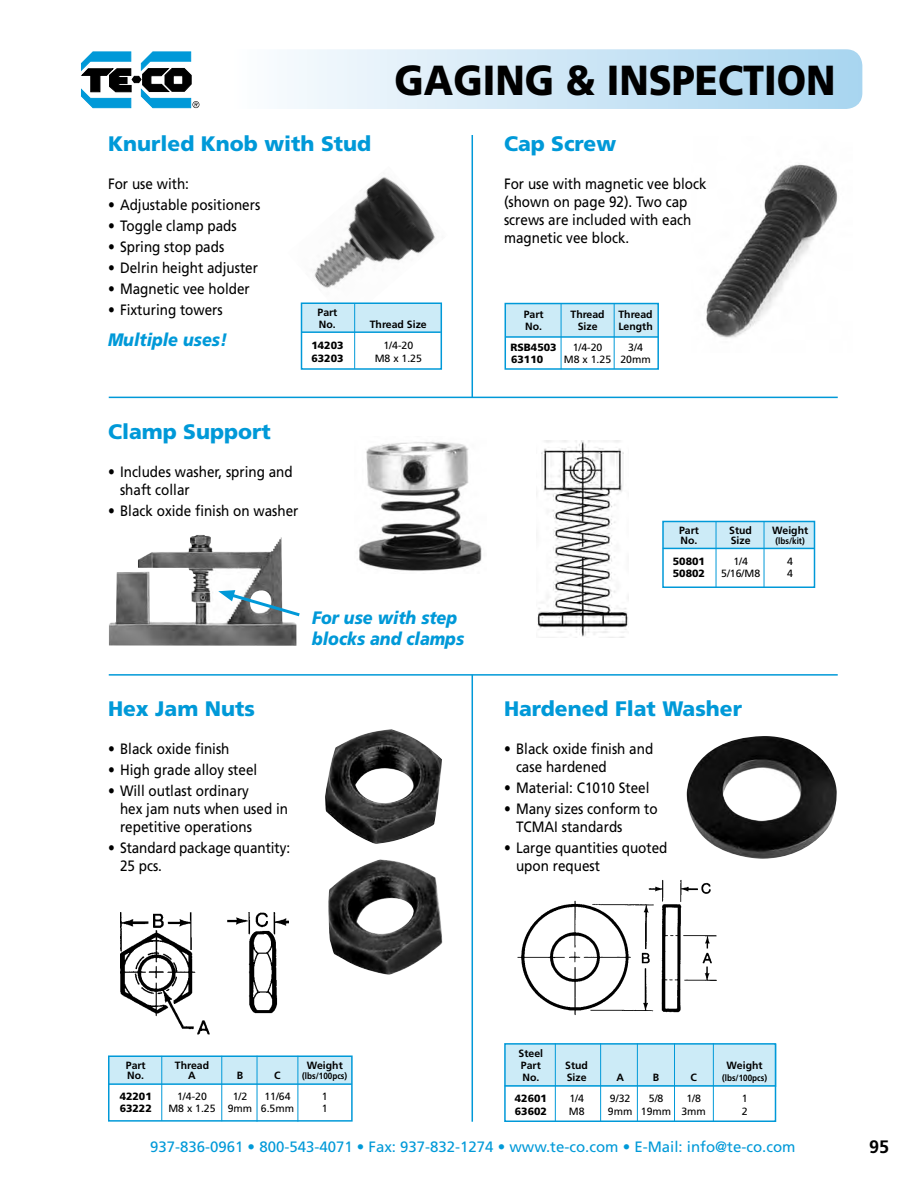
<style>
.page{position:relative;width:918px;height:1188px;background:#fff}
.page>*{position:absolute;margin:0;border:0;box-sizing:border-box;transform-origin:0 0}
.t1{font:900 42px "Frutiger";color:#000;scale:.9 1}
.t2{font:900 21px "Frutiger";color:#0099d8}
.t3{font:italic 900 18px/21px "Frutiger";color:#0099d8;scale:.9 1}
.t4{font:700 18px "Frutiger";color:#000}
.t5{font:15px/18px "Frutiger";color:#000;scale:.9 1}
.t6{font:15px "Frutiger";color:#0099d8}
.t7{font:700 10.5px/12px "Frutiger";color:#000}
.t8{font:10.5px "Frutiger";color:#000}
.t9{font:900 10.5px "Frutiger";color:#000}
.t10{font:700 9px "Frutiger";color:#000;scale:.9 1}
</style>
<div class="page">
<div style="left:224px;top:49px;width:638px;height:60px;background:linear-gradient(to right,#fdfdfe,#a8d4ef);border-radius:16px"></div>
<svg style="left:81px;top:52px;width:118px;height:56px"></svg>
<img style="left:359px;top:442px;width:123px;height:129px">
<img style="left:706px;top:163px;width:132px;height:175px">
<img style="left:328px;top:859px;width:115px;height:116px">
<div style="left:505px;top:303px;width:153px;height:34px;background:#ccebf7"></div>
<hr style="left:505px;top:336px;width:153px;height:2px;background:#0099d8">
<div style="left:505px;top:303px;width:154px;height:67px;border:2px solid #0099d8"></div>
<hr style="left:561px;top:304px;width:1px;height:65px;background:#0099d8">
<hr style="left:614px;top:303px;width:1px;height:66px;background:#0099d8">
<hr style="left:109px;top:674px;width:729px;height:2px;background:#0099d8">
<img style="left:517px;top:880px;width:200px;height:135px">
<div style="left:663px;top:522px;width:152px;height:26px;background:#ccebf7"></div>
<hr style="left:663px;top:548px;width:151px;height:1px;background:#0099d8">
<div style="left:662px;top:521px;width:153px;height:67px;border:2px solid #0099d8"></div>
<hr style="left:716px;top:521px;width:1px;height:66px;background:#0099d8">
<hr style="left:764px;top:521px;width:1px;height:67px;background:#0099d8">
<hr style="left:472px;top:135px;width:1px;height:263px;background:#0099d8">
<hr style="left:109px;top:397px;width:729px;height:1px;background:#0099d8">
<hr style="left:472px;top:675px;width:1px;height:447px;background:#0099d8">
<img style="left:325px;top:729px;width:117px;height:115px">
<img style="left:120px;top:913px;width:168px;height:122px">
<div style="left:109px;top:1056px;width:243px;height:28px;background:#ccebf7"></div>
<hr style="left:108px;top:1083px;width:244px;height:2px;background:#0099d8">
<div style="left:108px;top:1055px;width:245px;height:67px;border:2px solid #0099d8"></div>
<hr style="left:257px;top:1056px;width:1px;height:66px;background:#0099d8">
<hr style="left:161px;top:1056px;width:1px;height:65px;background:#0099d8">
<hr style="left:221px;top:1056px;width:1px;height:65px;background:#0099d8">
<hr style="left:298px;top:1056px;width:1px;height:66px;background:#0099d8">
<div style="left:505px;top:1044px;width:271px;height:42px;background:#ccebf7"></div>
<hr style="left:505px;top:1085px;width:271px;height:2px;background:#0099d8">
<div style="left:504px;top:1043px;width:272px;height:79px;border:2px solid #0099d8"></div>
<hr style="left:555px;top:1043px;width:1px;height:79px;background:#0099d8">
<hr style="left:637px;top:1043px;width:1px;height:79px;background:#0099d8">
<hr style="left:674px;top:1043px;width:1px;height:79px;background:#0099d8">
<hr style="left:713px;top:1043px;width:1px;height:79px;background:#0099d8">
<hr style="left:600px;top:1043px;width:1px;height:79px;background:#0099d8">
<img style="left:300px;top:177px;width:143px;height:145px">
<div style="left:302px;top:303px;width:139px;height:29px;background:#ccebf7"></div>
<hr style="left:301px;top:331px;width:140px;height:2px;background:#0099d8">
<div style="left:301px;top:302px;width:141px;height:68px;border:2px solid #0099d8"></div>
<hr style="left:354px;top:304px;width:1px;height:65px;background:#0099d8">
<img style="left:686px;top:736px;width:151px;height:123px">
<img style="left:537px;top:440px;width:92px;height:198px">
<img style="left:109px;top:535px;width:188px;height:111px">
<svg style="left:218px;top:590px;width:82px;height:29px"></svg>
<h1 class="t1" style="left:395px;top:55px;width:492px">GAGING &amp; INSPECTION</h1>
<h2 class="t2" style="left:108px;top:131px;width:265px">Knurled Knob with Stud</h2>
<p class="t5" style="left:108px;top:175px;width:92px">For use with:</p>
<p class="t5" style="left:108px;top:196px;width:171px">• Adjustable positioners</p>
<p class="t5" style="left:108px;top:217px;width:145px">• Toggle clamp pads</p>
<p class="t5" style="left:108px;top:238px;width:131px">• Spring stop pads</p>
<p class="t5" style="left:108px;top:259px;width:168px">• Delrin height adjuster</p>
<p class="t5" style="left:108px;top:280px;width:159px">• Magnetic vee holder</p>
<p class="t5" style="left:108px;top:301px;width:129px">• Fixturing towers</p>
<p class="t3" style="left:108px;top:329px;width:134px">Multiple uses!</p>
<p class="t7" style="left:318px;top:305px;width:21px;line-height:12.6px">Part<br>No.</p>
<p class="t7" style="left:370px;top:318px;width:59px">Thread Size</p>
<p class="t9" style="left:311px;top:339px;width:34px">14203</p>
<p class="t8" style="left:383px;top:339px;width:31px">1/4-20</p>
<p class="t9" style="left:311px;top:352px;width:34px">63203</p>
<p class="t8" style="left:375px;top:352px;width:49px">M8 x 1.25</p>
<h2 class="t2" style="left:108px;top:419px;width:164px">Clamp Support</h2>
<p class="t5" style="left:120px;top:463px;width:193px;text-indent:-12px">• Includes washer, spring and shaft collar</p>
<p class="t5" style="left:108px;top:502px;width:213px">• Black oxide finish on washer</p>
<h2 class="t2" style="left:108px;top:696px;width:148px">Hex Jam Nuts</h2>
<p class="t5" style="left:108px;top:740px;width:137px">• Black oxide finish</p>
<p class="t5" style="left:108px;top:761px;width:167px">• High grade alloy steel</p>
<p class="t5" style="left:120px;top:782px;width:188px;text-indent:-12px">• Will outlast ordinary<br>hex jam nuts when used in repetitive operations</p>
<p class="t5" style="left:120px;top:839px;width:191px;text-indent:-12px">• Standard package quantity:<br>25 pcs.</p>
<p class="t3" style="left:312px;top:607px;width:171px">For use with step blocks and clamps</p>
<h2 class="t2" style="left:504px;top:131px;width:114px">Cap Screw</h2>
<p class="t5" style="left:504px;top:175px;width:227px">For use with magnetic vee block (shown on page 92). Two cap screws are included with each magnetic vee block.</p>
<p class="t7" style="left:524px;top:308px;width:21px">Part</p>
<p class="t7" style="left:570px;top:308px;width:36px">Thread</p>
<p class="t7" style="left:618px;top:308px;width:36px">Thread</p>
<p class="t7" style="left:525px;top:320px;width:18px">No.</p>
<p class="t7" style="left:578px;top:320px;width:21px">Size</p>
<p class="t7" style="left:618px;top:320px;width:36px">Length</p>
<p class="t9" style="left:511px;top:341px;width:48px">RSB4503</p>
<p class="t8" style="left:573px;top:341px;width:31px">1/4-20</p>
<p class="t8" style="left:628px;top:341px;width:16px">3/4</p>
<p class="t9" style="left:511px;top:353px;width:34px">63110</p>
<p class="t8" style="left:564px;top:354px;width:88px">M8 x 1.25 20mm</p>
<p class="t7" style="left:679px;top:524px;width:21px">Part</p>
<p class="t7" style="left:729px;top:524px;width:24px">Stud</p>
<p class="t7" style="left:772px;top:524px;width:37px">Weight</p>
<p class="t7" style="left:680px;top:534px;width:18px">No.</p>
<p class="t7" style="left:731px;top:534px;width:21px">Size</p>
<p class="t10" style="left:776px;top:536px;width:34px">(lbs/kit)</p>
<p class="t9" style="left:673px;top:555px;width:34px">50801</p>
<p class="t8" style="left:733px;top:555px;width:16px">1/4</p>
<p class="t8" style="left:787px;top:555px;width:7px">4</p>
<p class="t9" style="left:673px;top:567px;width:34px">50802</p>
<p class="t8" style="left:721px;top:567px;width:41px">5/16/M8</p>
<p class="t8" style="left:787px;top:567px;width:7px">4</p>
<h2 class="t2" style="left:504px;top:696px;width:240px">Hardened Flat Washer</h2>
<p class="t5" style="left:516px;top:740px;width:154px;text-indent:-12px">• Black oxide finish and case hardened</p>
<p class="t5" style="left:504px;top:779px;width:163px">• Material: C1010 Steel</p>
<p class="t5" style="left:516px;top:800px;width:159px;text-indent:-12px">• Many sizes conform to<br>TCMAI standards</p>
<p class="t5" style="left:516px;top:839px;width:170px;text-indent:-12px">• Large quantities quoted upon request</p>
<p class="t7" style="left:126px;top:1059px;width:21px">Part</p>
<p class="t7" style="left:175px;top:1059px;width:36px">Thread</p>
<p class="t7" style="left:307px;top:1059px;width:37px">Weight</p>
<p class="t7" style="left:127px;top:1069px;width:18px">No.</p>
<p class="t7" style="left:188px;top:1069px;width:9px">A</p>
<p class="t7" style="left:237px;top:1069px;width:8px">B</p>
<p class="t7" style="left:274px;top:1069px;width:8px">C</p>
<p class="t10" style="left:302px;top:1071px;width:51px">(lbs/100pcs)</p>
<p class="t9" style="left:120px;top:1090px;width:34px">42201</p>
<p class="t8" style="left:177px;top:1090px;width:31px">1/4-20</p>
<p class="t8" style="left:233px;top:1090px;width:16px">1/2</p>
<p class="t8" style="left:264px;top:1090px;width:28px">11/64</p>
<p class="t8" style="left:322px;top:1090px;width:7px">1</p>
<p class="t9" style="left:120px;top:1102px;width:34px">63222</p>
<p class="t8" style="left:168px;top:1103px;width:127px">M8 x 1.25 9mm 6.5mm</p>
<p class="t8" style="left:322px;top:1103px;width:7px">1</p>
<p class="t7" style="left:519px;top:1048px;width:26px">Steel<br>Part</p>
<p class="t7" style="left:565px;top:1060px;width:24px">Stud</p>
<p class="t7" style="left:727px;top:1060px;width:37px">Weight</p>
<p class="t7" style="left:522px;top:1072px;width:18px">No.</p>
<p class="t7" style="left:567px;top:1072px;width:21px">Size</p>
<p class="t7" style="left:616px;top:1072px;width:9px">A</p>
<p class="t7" style="left:653px;top:1072px;width:8px">B</p>
<p class="t7" style="left:690px;top:1072px;width:8px">C</p>
<p class="t10" style="left:722px;top:1073px;width:51px">(lbs/100pcs)</p>
<p class="t9" style="left:515px;top:1092px;width:34px">42601</p>
<p class="t8" style="left:569px;top:1092px;width:16px">1/4</p>
<p class="t8" style="left:610px;top:1092px;width:22px">9/32</p>
<p class="t8" style="left:649px;top:1092px;width:16px">5/8</p>
<p class="t8" style="left:686px;top:1092px;width:16px">1/8</p>
<p class="t8" style="left:742px;top:1092px;width:7px">1</p>
<p class="t9" style="left:515px;top:1105px;width:34px">63602</p>
<p class="t8" style="left:569px;top:1105px;width:17px">M8</p>
<p class="t8" style="left:608px;top:1105px;width:100px">9mm 19mm 3mm</p>
<p class="t8" style="left:742px;top:1105px;width:7px">2</p>
<p class="t6" style="left:150px;top:1138px;width:647px">937-836-0961 • 800-543-4071 • Fax: 937-832-1274 • www.te-co.com • E-Mail: info@te-co.com</p>
<p class="t4" style="left:869px;top:1137px;width:22px">95</p>
</div>
